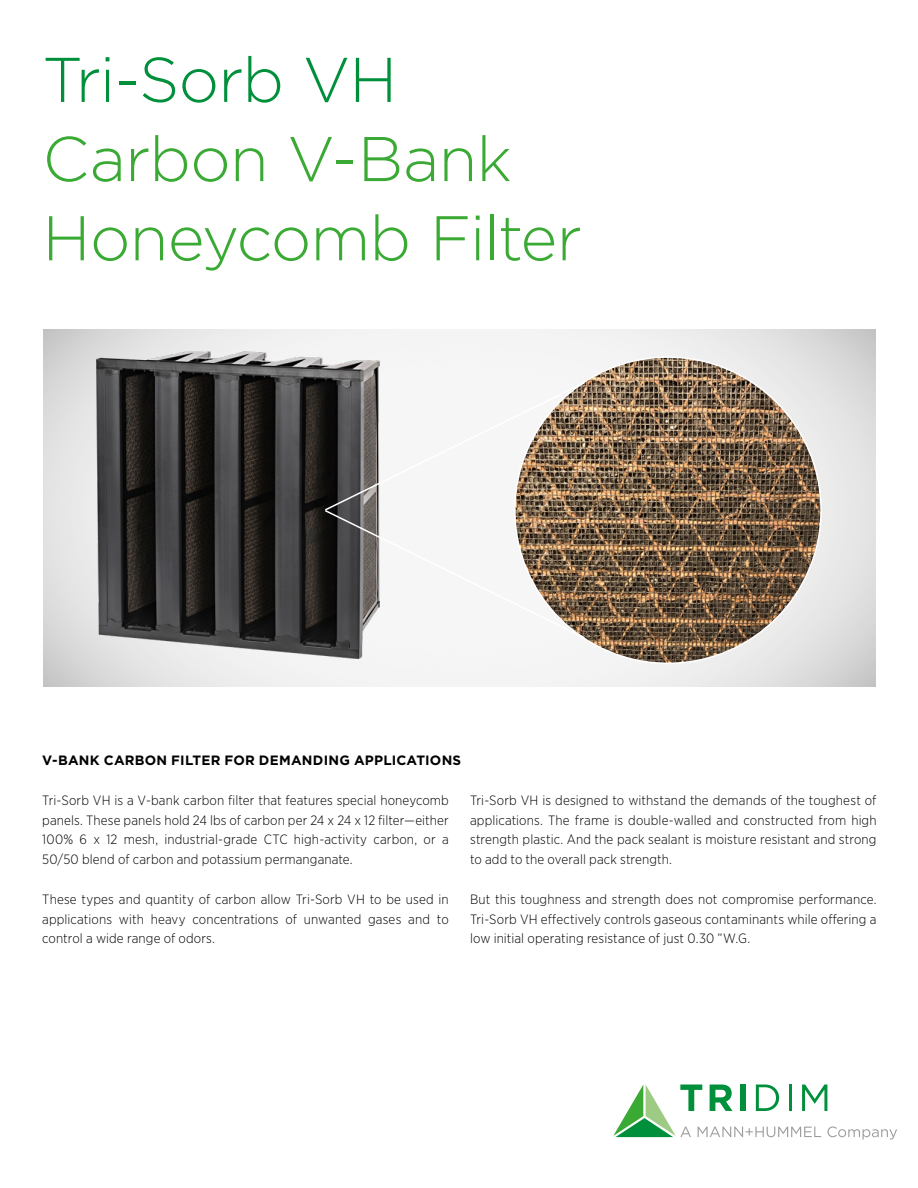
<style>
.page{position:relative;width:918px;height:1188px;background:#fff}
.page>*{position:absolute;margin:0;border:0;box-sizing:border-box;transform-origin:0 0}
.t1{font:300 63px/79.2px "Gotham";letter-spacing:-.01em;color:#3aaa35}
.t2{font:300 63px "Gotham";letter-spacing:-.015em;color:#008f3a}
.t3{font:300 13.5px/19.8px "Gotham Narrow";letter-spacing:.01em;color:#000;text-align:justify}
.t4{font:700 13.5px "Gotham";letter-spacing:.015em;color:#000}
</style>
<div class="page">
<svg style="left:613px;top:1085px;width:284px;height:55px"></svg>
<img style="left:43px;top:330px;width:832px;height:356px">
<img style="left:97px;top:351px;width:282px;height:308px">
<img style="left:515px;top:357px;width:306px;height:306px;border-radius:153px">
<svg style="left:323px;top:381px;width:263px;height:259px"></svg>
<h1 class="t2" style="left:43px;top:40px;width:356px">Tri-Sorb VH</h1>
<h1 class="t1" style="left:43px;top:118px;width:541px">Carbon V-Bank<br>Honeycomb Filter</h1>
<p class="t4" style="left:42px;top:751px;width:421px">V-BANK CARBON FILTER FOR DEMANDING APPLICATIONS</p>
<p class="t3" style="left:42px;top:790px;width:408px">Tri-Sorb VH is a V-bank carbon filter that features special honeycomb panels. These panels hold 24 lbs of carbon per 24 x 24 x 12 filter—either 100% 6 x 12 mesh, industrial-grade CTC high-activity carbon, or a 50/50 blend of carbon and potassium permanganate.</p>
<p class="t3" style="left:42px;top:889px;width:408px">These types and quantity of carbon allow Tri-Sorb VH to be used in applications with heavy concentrations of unwanted gases and to control a wide range of odors.</p>
<p class="t3" style="left:470px;top:790px;width:408px">Tri-Sorb VH is designed to withstand the demands of the toughest of applications. The frame is double-walled and constructed from high strength plastic. And the pack sealant is moisture resistant and strong to add to the overall pack strength.</p>
<p class="t3" style="left:470px;top:889px;width:408px">But this toughness and strength does not compromise performance.<br>Tri-Sorb VH effectively controls gaseous contaminants while offering a low initial operating resistance of just 0.30 ”W.G.</p>
</div>
